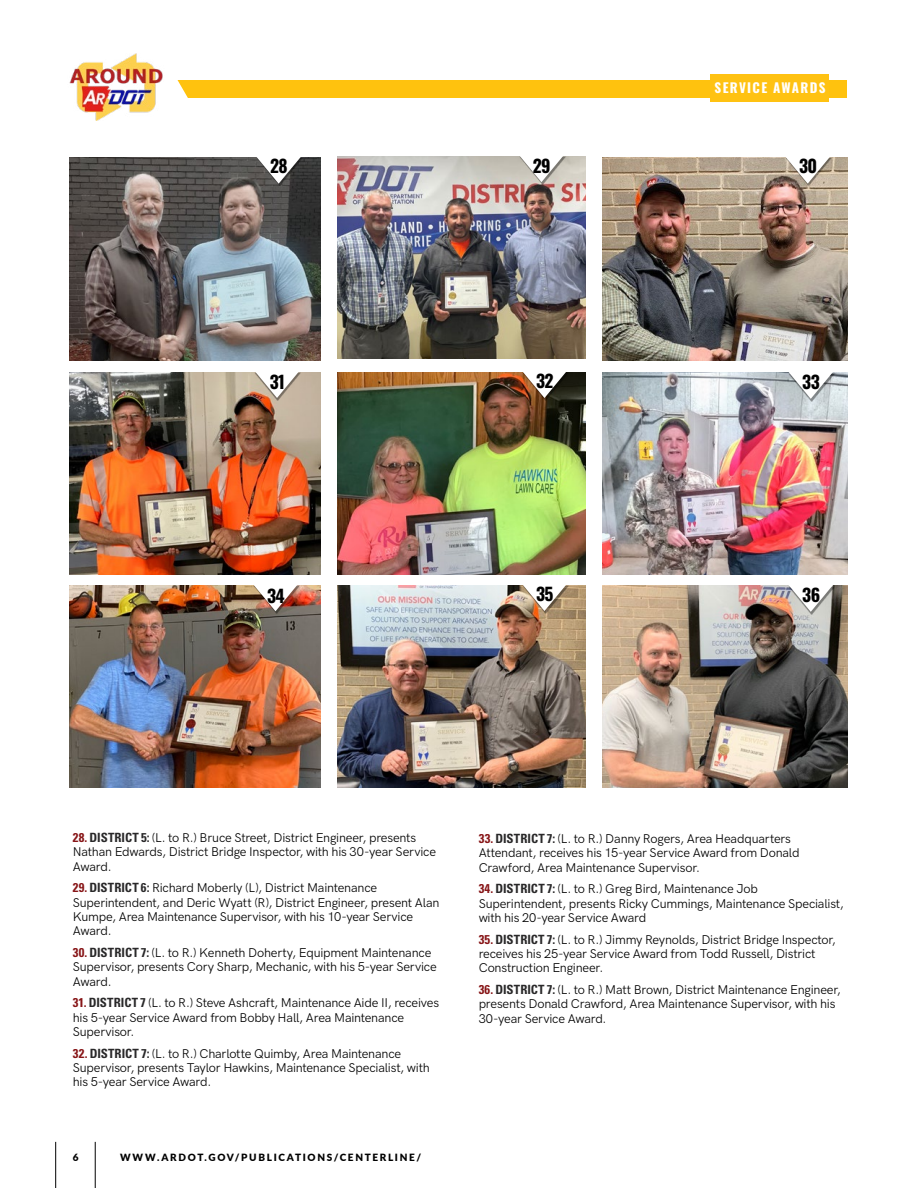
<style>
.page{position:relative;width:918px;height:1188px;background:#fff}
.page>*{position:absolute;margin:0;border:0;box-sizing:border-box;transform-origin:0 0}
.t1{font:700 17.55px "Oswald";letter-spacing:-.04em;color:#000}
.t2{font:700 13.2px "Oswald";letter-spacing:.1em;color:#fff}
.t3{font:12.75px/14.2px "HK Grotesk";letter-spacing:-.015em;color:#000}
.t4{font:900 10.05px "Lato";letter-spacing:.17em;color:#000}
.s1{font-family:"Univers LT Std";font-weight:700;font-stretch:condensed;color:#871517}
.s2{font-family:"Univers LT Std";font-weight:700;font-stretch:condensed;color:#292829}
</style>
<div class="page">
<img style="left:70px;top:158px;width:251px;height:202px">
<img style="left:338px;top:156px;width:248px;height:203px">
<img style="left:338px;top:372px;width:248px;height:203px">
<img style="left:602px;top:372px;width:245px;height:203px">
<div style="left:257px;top:158px;width:46px;height:28px;background:#000;opacity:.41"></div>
<svg style="left:256px;top:157px;width:45px;height:27px"></svg>
<div style="left:519px;top:157px;width:46px;height:28px;background:#000;opacity:.41"></div>
<svg style="left:519px;top:156px;width:45px;height:26px"></svg>
<div style="left:522px;top:372px;width:46px;height:28px;background:#000;opacity:.41"></div>
<svg style="left:522px;top:372px;width:45px;height:26px"></svg>
<div style="left:789px;top:373px;width:46px;height:28px;background:#000;opacity:.41"></div>
<svg style="left:788px;top:372px;width:45px;height:27px"></svg>
<img style="left:70px;top:585px;width:251px;height:203px">
<div style="left:253px;top:586px;width:46px;height:28px;background:#000;opacity:.41"></div>
<svg style="left:253px;top:585px;width:45px;height:26px"></svg>
<img style="left:602px;top:158px;width:245px;height:202px">
<img style="left:70px;top:372px;width:251px;height:203px">
<div style="left:786px;top:158px;width:46px;height:28px;background:#000;opacity:.41"></div>
<svg style="left:785px;top:157px;width:45px;height:27px"></svg>
<div style="left:255px;top:372px;width:46px;height:28px;background:#000;opacity:.41"></div>
<svg style="left:254px;top:372px;width:46px;height:26px"></svg>
<img style="left:338px;top:585px;width:248px;height:203px">
<img style="left:602px;top:585px;width:245px;height:203px">
<div style="left:522px;top:585px;width:46px;height:28px;background:#000;opacity:.41"></div>
<svg style="left:522px;top:585px;width:45px;height:26px"></svg>
<div style="left:789px;top:586px;width:46px;height:28px;background:#000;opacity:.41"></div>
<svg style="left:788px;top:585px;width:45px;height:27px"></svg>
<div style="left:177px;top:80px;width:670px;height:18px;background:#ffc20e"></div>
<img style="left:69px;top:54px;width:94px;height:67px">
<div style="left:711px;top:75px;width:118px;height:27px;background:#ffc212"></div>
<svg style="left:161px;top:78px;width:27px;height:26px"></svg>
<hr style="left:95px;top:1142px;width:1px;height:46px;background:#000">
<hr style="left:55px;top:1142px;width:1px;height:46px;background:#000">
<h1 class="t1" style="left:270px;top:157px;width:19px">28</h1>
<h1 class="t1" style="left:533px;top:157px;width:19px">29</h1>
<p class="t2" style="left:715px;top:81px;width:112px">SERVICE AWARDS</p>
<h1 class="t1" style="left:799px;top:157px;width:20px">30</h1>
<h1 class="t1" style="left:270px;top:373px;width:17px">31</h1>
<h1 class="t1" style="left:267px;top:586px;width:19px">34</h1>
<h1 class="t1" style="left:536px;top:371px;width:19px">32</h1>
<h1 class="t1" style="left:802px;top:373px;width:19px">33</h1>
<h1 class="t1" style="left:536px;top:584px;width:19px">35</h1>
<h1 class="t1" style="left:802px;top:586px;width:20px">36</h1>
<p class="t3" style="left:73px;top:830px;width:365px"><span class="s1">28.</span> <span class="s2">DISTRICT 5:</span> (L. to R.) Bruce Street, District Engineer, presents<br>Nathan Edwards, District Bridge Inspector, with his 30-year Service<br>Award.</p>
<p class="t3" style="left:73px;top:880px;width:368px"><span class="s1">29.</span> <span class="s2">DISTRICT 6:</span> Richard Moberly (L), District Maintenance Superintendent, and Deric Wyatt (R), District Engineer, present Alan Kumpe, Area Maintenance Supervisor, with his 10-year Service Award.</p>
<p class="t3" style="left:73px;top:945px;width:366px"><span class="s1">30.</span> <span class="s2">DISTRICT 7:</span> (L. to R.) Kenneth Doherty, Equipment Maintenance<br>Supervisor, presents Cory Sharp, Mechanic, with his 5-year Service<br>Award.</p>
<p class="t3" style="left:73px;top:995px;width:368px"><span class="s1">31.</span> <span class="s2">DISTRICT 7</span> (L. to R.) Steve Ashcraft, Maintenance Aide II, receives his 5-year Service Award from Bobby Hall, Area Maintenance<br>Supervisor.</p>
<p class="t3" style="left:73px;top:1045px;width:358px"><span class="s1">32.</span> <span class="s2">DISTRICT 7:</span> (L. to R.) Charlotte Quimby, Area Maintenance<br>Supervisor, presents Taylor Hawkins, Maintenance Specialist, with his 5-year Service Award.</p>
<p class="t4" style="left:73px;top:1150px;width:7px">6</p>
<p class="t4" style="left:120px;top:1150px;width:303px">WWW.ARDOT.GOV/PUBLICATIONS/CENTERLINE/</p>
<p class="t3" style="left:479px;top:831px;width:322px"><span class="s1">33.</span> <span class="s2">DISTRICT 7:</span> (L. to R.) Danny Rogers, Area Headquarters<br>Attendant, receives his 15-year Service Award from Donald<br>Crawford, Area Maintenance Supervisor.</p>
<p class="t3" style="left:479px;top:881px;width:367px"><span class="s1">34.</span> <span class="s2">DISTRICT 7:</span> (L. to R.) Greg Bird, Maintenance Job<br>Superintendent, presents Ricky Cummings, Maintenance Specialist, with his 20-year Service Award</p>
<p class="t3" style="left:479px;top:931px;width:359px"><span class="s1">35.</span> <span class="s2">DISTRICT 7:</span> (L. to R.) Jimmy Reynolds, District Bridge Inspector, receives his 25-year Service Award from Todd Russell, District<br>Construction Engineer.</p>
<p class="t3" style="left:479px;top:982px;width:364px"><span class="s1">36.</span> <span class="s2">DISTRICT 7:</span> (L. to R.) Matt Brown, District Maintenance Engineer, presents Donald Crawford, Area Maintenance Supervisor, with his<br>30-year Service Award.</p>
</div>
